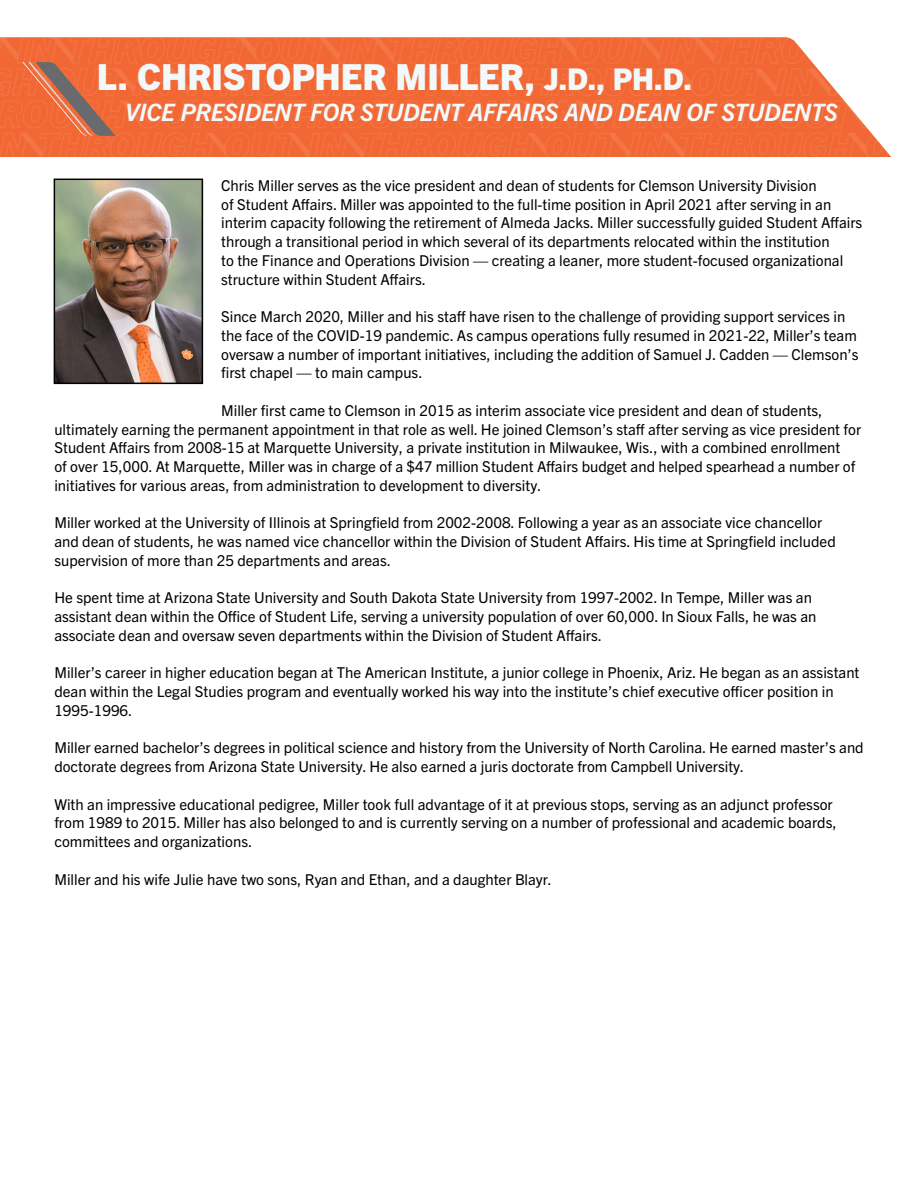
<style>
.page{position:relative;width:918px;height:1188px;background:#fff}
.page>*{position:absolute;margin:0;border:0;box-sizing:border-box;transform-origin:0 0}
.Main_Paragraph{font:800 36px "Trade Gothic Next LT Pro";letter-spacing:-.005em;color:#f2f9fa}
.Main_Paragraph-2{font:italic 700 24px "Trade Gothic Next LT Pro";letter-spacing:-.015em;color:#f2f9fa}
.t1{font:15px/18.8px "Trade Gothic Next LT Pro";color:#000}
.s1{font-size:30px}
</style>
<div class="page">
<img style="left:0;top:37px;width:891px;height:120px">
<svg style="left:22px;top:62px;width:93px;height:74px;background:#d66e47"></svg>
<img style="left:57px;top:182px;width:143px;height:199px">
<div style="left:54px;top:179px;width:149px;height:205px;border:2px solid #000"></div>
<p class="Main_Paragraph" style="left:97px;top:52px;width:597px">L. CHRISTOPHER MILLER, <span class="s1">J.D., PH.D.</span></p>
<p class="Main_Paragraph-2" style="left:125px;top:95px;width:714px">VICE PRESIDENT FOR STUDENT AFFAIRS AND DEAN OF STUDENTS</p>
<p class="t1" style="left:221px;top:175px;width:643px">Chris Miller serves as the vice president and dean of students for Clemson University Division<br>of Student Affairs. Miller was appointed to the full-time position in April 2021 after serving in an interim capacity following the retirement of Almeda Jacks. Miller successfully guided Student Affairs through a transitional period in which several of its departments relocated within the institution<br>to the Finance and Operations Division — creating a leaner, more student-focused organizational structure within Student Affairs.</p>
<p class="t1" style="left:221px;top:306px;width:639px">Since March 2020, Miller and his staff have risen to the challenge of providing support services in the face of the COVID-19 pandemic. As campus operations fully resumed in 2021-22, Miller’s team oversaw a number of important initiatives, including the addition of Samuel J. Cadden — Clemson’s first chapel — to main campus.</p>
<p class="t1" style="left:54px;top:400px;width:808px;text-indent:167px">Miller first came to Clemson in 2015 as interim associate vice president and dean of students, ultimately earning the permanent appointment in that role as well. He joined Clemson’s staff after serving as vice president for Student Affairs from 2008-15 at Marquette University, a private institution in Milwaukee, Wis., with a combined enrollment<br>of over 15,000. At Marquette, Miller was in charge of a $47 million Student Affairs budget and helped spearhead a number of initiatives for various areas, from administration to development to diversity.</p>
<p class="t1" style="left:54px;top:513px;width:783px">Miller worked at the University of Illinois at Springfield from 2002-2008. Following a year as an associate vice chancellor and dean of students, he was named vice chancellor within the Division of Student Affairs. His time at Springfield included supervision of more than 25 departments and areas.</p>
<p class="t1" style="left:54px;top:588px;width:764px">He spent time at Arizona State University and South Dakota State University from 1997-2002. In Tempe, Miller was an assistant dean within the Office of Student Life, serving a university population of over 60,000. In Sioux Falls, he was an associate dean and oversaw seven departments within the Division of Student Affairs.</p>
<p class="t1" style="left:54px;top:663px;width:807px">Miller’s career in higher education began at The American Institute, a junior college in Phoenix, Ariz. He began as an assistant dean within the Legal Studies program and eventually worked his way into the institute’s chief executive officer position in<br>1995-1996.</p>
<p class="t1" style="left:54px;top:738px;width:811px">Miller earned bachelor’s degrees in political science and history from the University of North Carolina. He earned master’s and doctorate degrees from Arizona State University. He also earned a juris doctorate from Campbell University.</p>
<p class="t1" style="left:54px;top:794px;width:784px">With an impressive educational pedigree, Miller took full advantage of it at previous stops, serving as an adjunct professor from 1989 to 2015. Miller has also belonged to and is currently serving on a number of professional and academic boards, committees and organizations.</p>
<p class="t1" style="left:54px;top:869px;width:499px">Miller and his wife Julie have two sons, Ryan and Ethan, and a daughter Blayr.</p>
</div>
